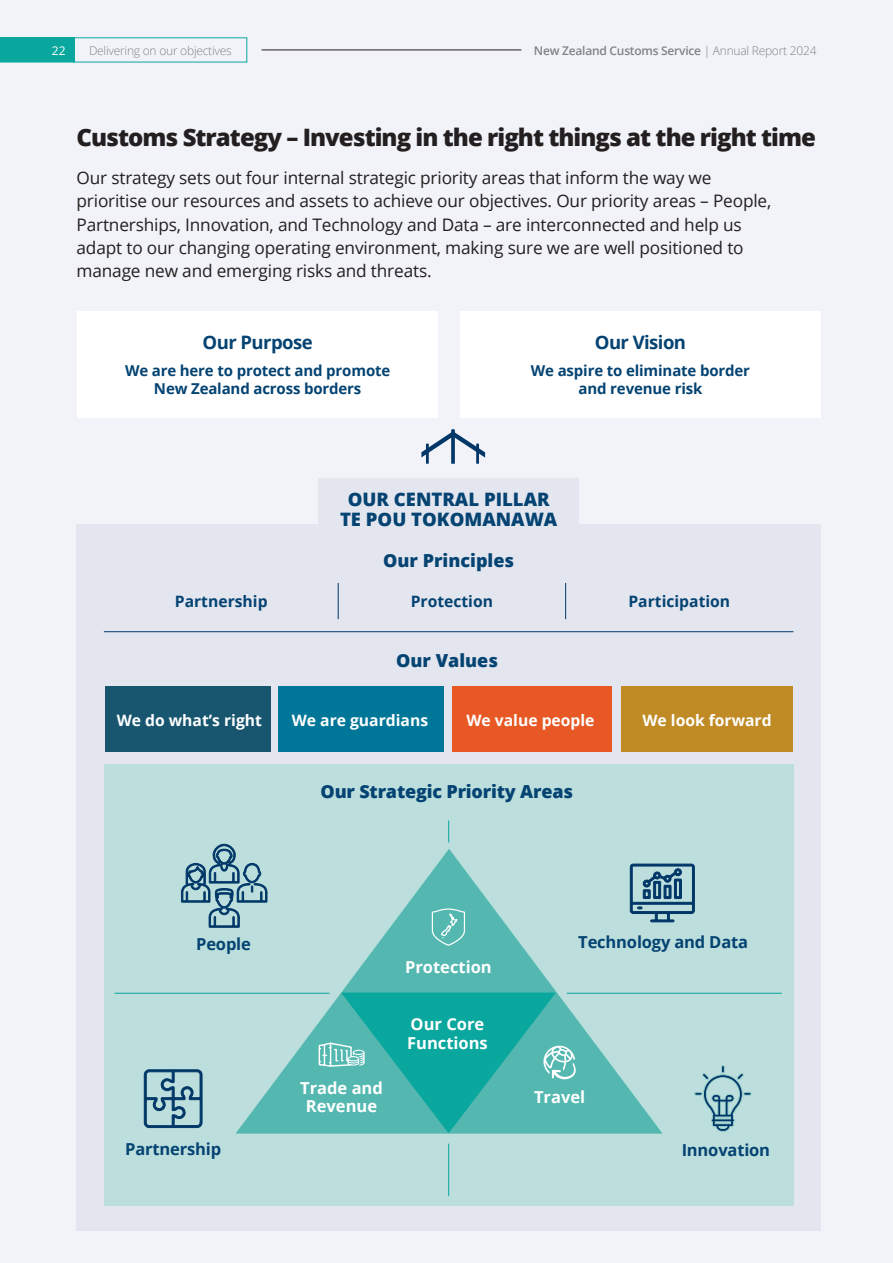
<style>
.page{position:relative;width:893px;height:1263px;background:#f1f3f8}
.page>*{position:absolute;margin:0;border:0;box-sizing:border-box;transform-origin:0 0}
._24_H3_Span{font:800 24px "Open Sans";letter-spacing:-.04em;color:#231f20}
._24_TEXT_CHECK_proof{font:800 18.6px/20.2px "Open Sans";color:#044372;text-align:center}
._24_Body_Main{font:700 18.6px "Open Sans";letter-spacing:-.03em;color:#044372}
._24_TEXT_CHECK_proof-2{font:800 18px "Open Sans";letter-spacing:-.01em;color:#044372}
._24_Intro_Span{font:17.25px/23.2px "Open Sans";letter-spacing:-.01em;color:#231f20}
._24_TEXT_CHECK_proof-3{font:700 16.5px/18.8px "Open Sans";color:#fff}
._24_TEXT_CHECK_proof-4{font:700 16.5px "Open Sans";letter-spacing:-.01em;color:#044372}
._24_TEXT_CHECK_proof-5{font:700 15.6px "Open Sans";color:#fff}
._24_TEXT_CHECK_proof-6{font:700 15.6px "Open Sans";color:#044372}
._24_Body_Main-2{font:700 15px/18px "Open Sans";letter-spacing:-.01em;color:#044372;text-align:center}
.t1{font:600 12px "Open Sans";letter-spacing:-.02em;color:#808285}
.t2{font:300 12px "Open Sans";letter-spacing:-.02em;color:#808285}
.t3{font:12px "Open Sans";color:#fff}
.s1{font-weight:300}
</style>
<div class="page">
<div style="left:77px;top:524px;width:744px;height:707px;background:#e3e6ef"></div>
<div style="left:318px;top:478px;width:261px;height:58px;background:#e3e6ef"></div>
<svg style="left:421px;top:429px;width:64px;height:35px"></svg>
<hr style="left:338px;top:583px;width:1px;height:36px;background:#003767">
<hr style="left:565px;top:583px;width:1px;height:36px;background:#003767">
<hr style="left:104px;top:631px;width:689px;height:1px;background:#003767">
<div style="left:104px;top:764px;width:689px;height:441px;background:#bcdedc"></div>
<hr style="left:115px;top:993px;width:214px;height:1px;background:#0aa79e">
<hr style="left:567px;top:993px;width:215px;height:1px;background:#0aa79e">
<svg style="left:235px;top:849px;width:428px;height:284px"></svg>
<svg style="left:431px;top:909px;width:35px;height:38px"></svg>
<svg style="left:318px;top:992px;width:258px;height:141px;background:#3ab3ab"></svg>
<hr style="left:448px;top:1144px;width:1px;height:52px;background:#0aa79e">
<svg style="left:448px;top:820px;width:1px;height:22px"></svg>
<svg style="left:630px;top:864px;width:65px;height:58px"></svg>
<svg style="left:181px;top:843px;width:87px;height:85px"></svg>
<svg style="left:694px;top:1065px;width:57px;height:67px"></svg>
<svg style="left:144px;top:1069px;width:58px;height:59px"></svg>
<div style="left:105px;top:686px;width:165px;height:65px;background:#185670"></div>
<div style="left:278px;top:686px;width:165px;height:65px;background:#007698"></div>
<div style="left:452px;top:686px;width:160px;height:65px;background:#e75824"></div>
<div style="left:621px;top:686px;width:172px;height:65px;background:#c08b25"></div>
<div style="left:77px;top:311px;width:361px;height:107px;background:#fff"></div>
<div style="left:460px;top:311px;width:361px;height:107px;background:#fff"></div>
<div style="left:0;top:38px;width:74px;height:24px;background:#0aa79e"></div>
<hr style="left:262px;top:50px;width:259px;height:1px;background:#231f20">
<p class="t3" style="left:52px;top:42px;width:15px">22</p>
<p class="t2" style="left:89px;top:42px;width:144px">Delivering on our objectives</p>
<p class="t1" style="left:534px;top:42px;width:284px">New Zealand Customs Service <span class="s1">| Annual Report 2024</span></p>
<p class="_24_H3_Span" style="left:77px;top:119px;width:741px">Customs Strategy – Investing in the right things at the right time</p>
<p class="_24_Intro_Span" style="left:77px;top:166px;width:696px">Our strategy sets out four internal strategic priority areas that inform the way we prioritise our resources and assets to achieve our objectives. Our priority areas – People, Partnerships, Innovation, and Technology and Data – are interconnected and help us adapt to our changing operating environment, making sure we are well positioned to manage new and emerging risks and threats.</p>
<p class="_24_Body_Main" style="left:203px;top:329px;width:112px">Our Purpose</p>
<p class="_24_Body_Main-2" style="left:125px;top:361px;width:267px">We are here to protect and promote<br>New Zealand across borders</p>
<p class="_24_Body_Main" style="left:595px;top:329px;width:93px">Our Vision</p>
<p class="_24_Body_Main-2" style="left:531px;top:361px;width:221px">We aspire to eliminate border and revenue risk</p>
<p class="_24_TEXT_CHECK_proof" style="left:340px;top:488px;width:219px">OUR CENTRAL PILLAR<br>TE POU TOKOMANAWA</p>
<p class="_24_TEXT_CHECK_proof-2" style="left:383px;top:546px;width:132px">Our Principles</p>
<p class="_24_TEXT_CHECK_proof-6" style="left:175px;top:590px;width:94px">Partnership</p>
<p class="_24_TEXT_CHECK_proof-6" style="left:411px;top:590px;width:84px">Protection</p>
<p class="_24_TEXT_CHECK_proof-6" style="left:628px;top:590px;width:103px">Participation</p>
<p class="_24_TEXT_CHECK_proof-2" style="left:396px;top:647px;width:103px">Our Values</p>
<p class="_24_TEXT_CHECK_proof-5" style="left:117px;top:709px;width:147px">We do what’s right</p>
<p class="_24_TEXT_CHECK_proof-5" style="left:292px;top:709px;width:138px">We are guardians</p>
<p class="_24_TEXT_CHECK_proof-5" style="left:466px;top:709px;width:130px">We value people</p>
<p class="_24_TEXT_CHECK_proof-5" style="left:642px;top:709px;width:131px">We look forward</p>
<p class="_24_TEXT_CHECK_proof-2" style="left:321px;top:777px;width:254px">Our Strategic Priority Areas</p>
<p class="_24_TEXT_CHECK_proof-4" style="left:196px;top:932px;width:56px">People</p>
<p class="_24_TEXT_CHECK_proof-4" style="left:578px;top:931px;width:171px">Technology and Data</p>
<p class="_24_TEXT_CHECK_proof-3" style="left:405px;top:957px;width:88px">Protection</p>
<p class="_24_TEXT_CHECK_proof-3" style="left:407px;top:1014px;width:82px">Our Core<br>Functions</p>
<p class="_24_TEXT_CHECK_proof-4" style="left:125px;top:1137px;width:97px">Partnership</p>
<p class="_24_TEXT_CHECK_proof-3" style="left:300px;top:1078px;width:84px;text-align:center">Trade and<br>Revenue</p>
<p class="_24_TEXT_CHECK_proof-3" style="left:534px;top:1087px;width:53px">Travel</p>
<p class="_24_TEXT_CHECK_proof-4" style="left:682px;top:1139px;width:90px">Innovation</p>
</div>
